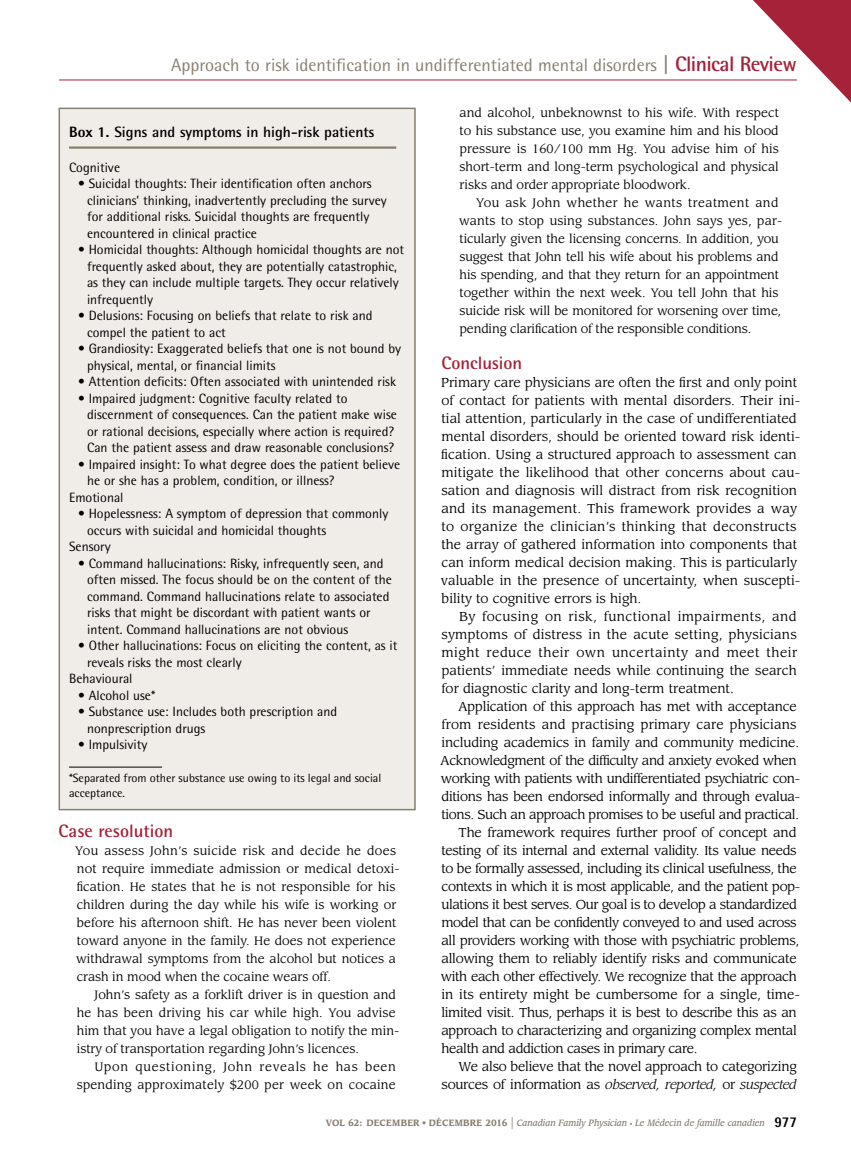
<style>
.page{position:relative;width:851px;height:1161px;background:#fff}
.page>*{position:absolute;margin:0;border:0;box-sizing:border-box;transform-origin:0 0}
.t1{font:18px "Rotis Semi Sans Std";color:#887e6e}
.t2{font:700 18px "Rotis Semi Sans Std";color:#a52238}
.t3{font:700 15px "Rotis Semi Sans Std";color:#000}
.t4{font:13.5px/16.5px "Rotis Semi Sans Std";color:#000}
.t5{font:12.75px/18px "Leawood Std";letter-spacing:-.01em;color:#000}
.t6{font:12.75px "Leawood Std";letter-spacing:-.03em;color:#000}
.t7{font:italic 12.75px "Leawood Std";letter-spacing:-.02em;color:#000}
.t8{font:12.75px "Leawood Std";letter-spacing:.01em;color:#000}
.t9{font:12px/18px "Leawood Std";color:#000}
.t10{font:12px/15px "Rotis Semi Sans Std";color:#000}
.t11{font:italic 500 9px "Leawood Std";color:#887e6e;scale:.9 1}
.s1{font-weight:700;font-size:21px}
.s2{font-weight:700;font-size:21px;color:#a52238}
.s3{font-weight:800}
.s4{font-style:normal}
.s5{font-weight:700;font-style:normal}
.s6{font-weight:400;font-style:normal}
.s7{font-weight:400;font-style:normal;font-size:15px}
.s8{font-style:normal;font-size:6px}
.s9{font-family:"Rotis Semi Sans Std";font-weight:800;font-style:normal;font-size:15px;color:#000}
</style>
<div class="page">
<hr style="left:59px;top:80px;width:737px;height:1px;background:#a52238">
<svg style="left:733px;top:0;width:117px;height:102px"></svg>
<div style="left:59px;top:108px;width:356px;height:702px;background:#f0ede9"></div>
<hr style="left:69px;top:146px;width:327px;height:3px;background:#887e6e">
<hr style="left:69px;top:767px;width:93px;height:1px;background:#000">
<div style="left:58px;top:108px;width:358px;height:702px;border:2px solid #887e6e"></div>
<h1 class="t1" style="left:171px;top:54px;width:627px">Approach to risk identification in undifferentiated mental disorders <span class="s1">|</span> <span class="s2">Clinical Review</span></h1>
<p class="t3" style="left:69px;top:123px;width:307px"><span class="s3">Box 1.</span> Signs and symptoms in high-risk patients</p>
<p class="t4" style="left:69px;top:159px;width:53px">Cognitive</p>
<p class="t4" style="left:87px;top:176px;width:301px;text-indent:-9px">• Suicidal thoughts: Their identification often anchors clinicians’ thinking, inadvertently precluding the survey for additional risks. Suicidal thoughts are frequently encountered in clinical practice</p>
<p class="t4" style="left:87px;top:242px;width:318px;text-indent:-9px">• Homicidal thoughts: Although homicidal thoughts are not frequently asked about, they are potentially catastrophic, as they can include multiple targets. They occur relatively infrequently</p>
<p class="t4" style="left:87px;top:308px;width:287px;text-indent:-9px">• Delusions: Focusing on beliefs that relate to risk and compel the patient to act</p>
<p class="t4" style="left:87px;top:341px;width:315px;text-indent:-9px">• Grandiosity: Exaggerated beliefs that one is not bound by physical, mental, or financial limits</p>
<p class="t4" style="left:78px;top:374px;width:319px">• Attention deficits: Often associated with unintended risk</p>
<p class="t4" style="left:87px;top:390px;width:311px;text-indent:-9px">• Impaired judgment: Cognitive faculty related to discernment of consequences. Can the patient make wise or rational decisions, especially where action is required?<br>Can the patient assess and draw reasonable conclusions?</p>
<p class="t4" style="left:78px;top:456px;width:324px">• Impaired insight: To what degree does the patient believe</p>
<p class="t4" style="left:87px;top:472px;width:249px">he or she has a problem, condition, or illness?</p>
<p class="t4" style="left:69px;top:489px;width:56px">Emotional</p>
<p class="t4" style="left:78px;top:505px;width:312px">• Hopelessness: A symptom of depression that commonly</p>
<p class="t4" style="left:87px;top:522px;width:241px">occurs with suicidal and homicidal thoughts</p>
<p class="t4" style="left:69px;top:538px;width:43px">Sensory</p>
<p class="t4" style="left:87px;top:555px;width:306px;text-indent:-9px">• Command hallucinations: Risky, infrequently seen, and often missed. The focus should be on the content of the command. Command hallucinations relate to associated risks that might be discordant with patient wants or intent. Command hallucinations are not obvious</p>
<p class="t4" style="left:78px;top:637px;width:321px">• Other hallucinations: Focus on eliciting the content, as it</p>
<p class="t4" style="left:87px;top:654px;width:156px">reveals risks the most clearly</p>
<p class="t4" style="left:69px;top:670px;width:65px">Behavioural</p>
<p class="t4" style="left:78px;top:687px;width:79px">• Alcohol use*</p>
<p class="t4" style="left:87px;top:703px;width:252px;text-indent:-9px">• Substance use: Includes both prescription and nonprescription drugs</p>
<p class="t4" style="left:78px;top:736px;width:71px">• Impulsivity</p>
<p class="t10" style="left:69px;top:771px;width:314px">*Separated from other substance use owing to its legal and social acceptance.</p>
<h1 class="t2" style="left:59px;top:820px;width:116px">Case resolution</h1>
<p class="t9" style="left:75px;top:842px;width:325px">You assess John’s suicide risk and decide he does not require immediate admission or medical detoxi&shy;fication. He states that he is not responsible for his children during the day while his wife is working or before his afternoon shift. He has never been violent toward anyone in the family. He does not experience withdrawal symptoms from the alcohol but notices a crash in mood when the cocaine wears off.</p>
<p class="t9" style="left:77px;top:986px;width:324px;text-indent:18px">John’s safety as a forklift driver is in question and he has been driving his car while high. You advise him that you have a legal obligation to notify the min&shy;istry of transportation regarding John’s licences.</p>
<p class="t9" style="left:77px;top:1058px;width:320px;text-align:right">Upon questioning, John reveals he has been spending approximately $200 per week on cocaine</p>
<p class="t9" style="left:459px;top:104px;width:321px;text-align:justify">and alcohol, unbeknownst to his wife. With respect to his substance use, you examine him and his blood pressure is 160/100 mm Hg. You advise him of his short-term and long-term psychological and physical risks and order appropriate bloodwork.</p>
<p class="t9" style="left:459px;top:194px;width:324px;text-indent:17px">You ask John whether he wants treatment and wants to stop using substances. John says yes, par&shy;ticularly given the licensing concerns. In addition, you suggest that John tell his wife about his problems and his spending, and that they return for an appointment together within the next week. You tell John that his suicide risk will be monitored for worsening over time, pending clarification of the responsible conditions.</p>
<h1 class="t2" style="left:441px;top:352px;width:82px">Conclusion</h1>
<p class="t5" style="left:441px;top:374px;width:361px">Primary care physicians are often the first and only point of contact for patients with mental disorders. Their ini&shy;tial attention, particularly in the case of undifferentiated mental disorders, should be oriented toward risk identi&shy;fication. Using a structured approach to assessment can mitigate the likelihood that other concerns about cau&shy;sation and diagnosis will distract from risk recognition and its management. This framework provides a way to organize the clinician’s thinking that deconstructs the array of gathered information into components that can inform medical decision making. This is particularly valuable in the presence of uncertainty, when suscepti&shy;bility to cognitive errors is high.</p>
<p class="t5" style="left:441px;top:608px;width:357px;text-align:justify;text-indent:18px">By focusing on risk, functional impairments, and symptoms of distress in the acute setting, physicians might reduce their own uncertainty and meet their patients’ immediate needs while continuing the search for diagnostic clarity and long-term treatment.</p>
<p class="t5" style="left:458px;top:698px;width:340px">Application of this approach has met with acceptance</p>
<p class="t8" style="left:441px;top:717px;width:356px">from residents and practising primary care physicians</p>
<p class="t5" style="left:441px;top:734px;width:359px">including academics in family and community medicine.</p>
<p class="t6" style="left:440px;top:753px;width:358px">Acknowledgment of the difficulty and anxiety evoked when</p>
<p class="t6" style="left:441px;top:771px;width:361px">working with patients with undifferentiated psychiatric con-</p>
<p class="t5" style="left:441px;top:788px;width:360px">ditions has been endorsed informally and through evalua-</p>
<p class="t6" style="left:441px;top:807px;width:359px">tions. Such an approach promises to be useful and practical.</p>
<p class="t5" style="left:458px;top:824px;width:339px">The framework requires further proof of concept and</p>
<p class="t6" style="left:441px;top:843px;width:357px">testing of its internal and external validity. Its value needs</p>
<p class="t6" style="left:441px;top:861px;width:357px">to be formally assessed, including its clinical usefulness, the</p>
<p class="t6" style="left:441px;top:879px;width:360px">contexts in which it is most applicable, and the patient pop-</p>
<p class="t6" style="left:441px;top:897px;width:357px">ulations it best serves. Our goal is to develop a standardized</p>
<p class="t6" style="left:441px;top:915px;width:357px">model that can be confidently conveyed to and used across</p>
<p class="t6" style="left:441px;top:933px;width:359px">all providers working with those with psychiatric problems,</p>
<p class="t5" style="left:441px;top:950px;width:357px">allowing them to reliably identify risks and communicate</p>
<p class="t6" style="left:441px;top:969px;width:357px">with each other effectively. We recognize that the approach</p>
<p class="t5" style="left:441px;top:986px;width:360px">in its entirety might be cumbersome for a single, time-</p>
<p class="t6" style="left:441px;top:1005px;width:357px">limited visit. Thus, perhaps it is best to describe this as an</p>
<p class="t6" style="left:441px;top:1023px;width:357px">approach to characterizing and organizing complex mental</p>
<p class="t6" style="left:441px;top:1041px;width:257px">health and addiction cases in primary care.</p>
<p class="t5" style="left:458px;top:1058px;width:340px">We also believe that the novel approach to categorizing</p>
<p class="t7" style="left:441px;top:1077px;width:357px"><span class="s4">sources of information as</span> observed, reported, <span class="s4">or</span> suspected</p>
<p class="t11" style="left:326px;top:1118px;width:525px"><span class="s5">VOL 62: DECEMBER</span> <span class="s6">•</span> <span class="s5">DÉCEMBRE 2016</span> <span class="s7">|</span> Canadian Family Physician <span class="s8">•</span> Le Médecin de famille canadien <span class="s9">977</span></p>
</div>
